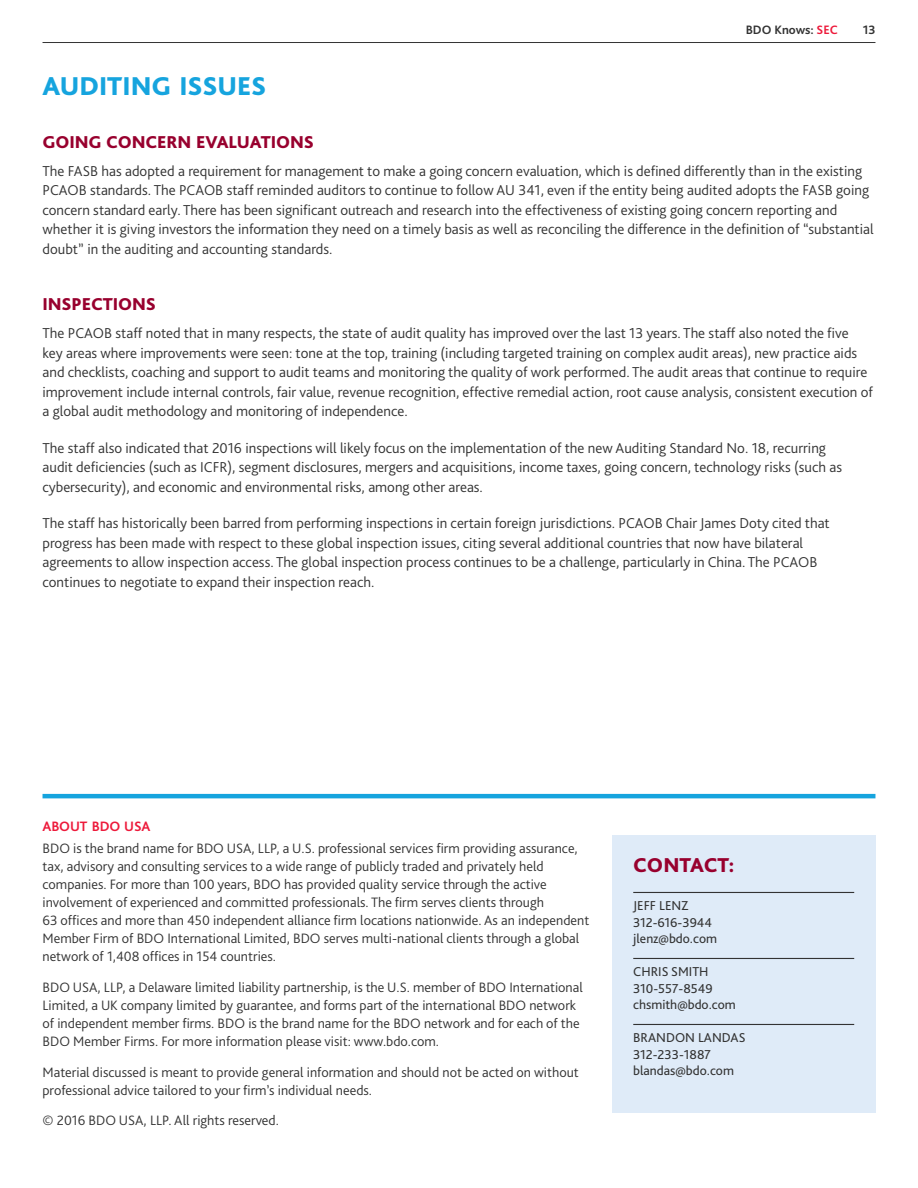
<style>
.page{position:relative;width:918px;height:1188px;background:#fff}
.page>*{position:absolute;margin:0;border:0;box-sizing:border-box;transform-origin:0 0}
.t1{font:800 27px "Bliss Pro";letter-spacing:-.005em;color:#16a4de}
.t2{font:800 21px "Bliss Pro";color:#98002e}
.t3{font:800 18px "Bliss Pro";letter-spacing:-.005em;color:#98002e}
.t4{font:300 15px/19.5px "Bliss Pro";color:#333}
.t5{font:300 14.25px/18px "Bliss Pro";color:#333}
.t6{font:700 14.25px "Bliss Pro";letter-spacing:-.01em;color:#ed1a3b}
.t7{font:13.5px/16.5px "Bliss Pro";color:#333}
.t8{font:700 12.75px "Bliss Pro";color:#333}
.s1{color:#ed1a3b}
</style>
<div class="page">
<hr style="left:43px;top:42px;width:832px;height:1px;background:#333">
<div style="left:612px;top:835px;width:263px;height:278px;background:#dfebf8"></div>
<hr style="left:633px;top:892px;width:221px;height:1px;background:#333">
<hr style="left:633px;top:958px;width:221px;height:1px;background:#333">
<hr style="left:633px;top:1024px;width:221px;height:1px;background:#333">
<hr style="left:43px;top:794px;width:832px;height:4px;background:#16a4de">
<h1 class="t1" style="left:43px;top:70px;width:225px">AUDITING ISSUES</h1>
<p class="t8" style="left:746px;top:22px;width:94px">BDO Knows: <span class="s1">SEC</span></p>
<p class="t8" style="left:863px;top:22px;width:14px">13</p>
<p class="t3" style="left:43px;top:131px;width:273px">GOING CONCERN EVALUATIONS</p>
<p class="t4" style="left:43px;top:161px;width:833px">The FASB has adopted a requirement for management to make a going concern evaluation, which is defined differently than in the existing PCAOB standards. The PCAOB staff reminded auditors to continue to follow AU 341, even if the entity being audited adopts the FASB going concern standard early. There has been significant outreach and research into the effectiveness of existing going concern reporting and whether it is giving investors the information they need on a timely basis as well as reconciling the difference in the definition of “substantial doubt” in the auditing and accounting standards.</p>
<p class="t3" style="left:43px;top:293px;width:115px">INSPECTIONS</p>
<p class="t4" style="left:43px;top:323px;width:832px">The PCAOB staff noted that in many respects, the state of audit quality has improved over the last 13 years. The staff also noted the five<br>key areas where improvements were seen: tone at the top, training (including targeted training on complex audit areas), new practice aids and checklists, coaching and support to audit teams and monitoring the quality of work performed. The audit areas that continue to require improvement include internal controls, fair value, revenue recognition, effective remedial action, root cause analysis, consistent execution of a global audit methodology and monitoring of independence.</p>
<p class="t4" style="left:43px;top:438px;width:801px">The staff also indicated that 2016 inspections will likely focus on the implementation of the new Auditing Standard No. 18, recurring audit deficiencies (such as ICFR), segment disclosures, mergers and acquisitions, income taxes, going concern, technology risks (such as cybersecurity), and economic and environmental risks, among other areas.</p>
<p class="t4" style="left:43px;top:513px;width:789px">The staff has historically been barred from performing inspections in certain foreign jurisdictions. PCAOB Chair James Doty cited that progress has been made with respect to these global inspection issues, citing several additional countries that now have bilateral agreements to allow inspection access. The global inspection process continues to be a challenge, particularly in China. The PCAOB continues to negotiate to expand their inspection reach.</p>
<p class="t6" style="left:43px;top:817px;width:110px">ABOUT BDO USA</p>
<p class="t5" style="left:43px;top:839px;width:548px">BDO is the brand name for BDO USA, LLP, a U.S. professional services firm providing assurance, tax, advisory and consulting services to a wide range of publicly traded and privately held companies. For more than 100 years, BDO has provided quality service through the active involvement of experienced and committed professionals. The firm serves clients through<br>63 offices and more than 450 independent alliance firm locations nationwide. As an independent Member Firm of BDO International Limited, BDO serves multi-national clients through a global network of 1,408 offices in 154 countries.</p>
<p class="t5" style="left:43px;top:978px;width:542px">BDO USA, LLP, a Delaware limited liability partnership, is the U.S. member of BDO International Limited, a UK company limited by guarantee, and forms part of the international BDO network of independent member firms. BDO is the brand name for the BDO network and for each of the BDO Member Firms. For more information please visit: www.bdo.com.</p>
<p class="t5" style="left:43px;top:1063px;width:538px">Material discussed is meant to provide general information and should not be acted on without professional advice tailored to your firm’s individual needs.</p>
<p class="t5" style="left:43px;top:1111px;width:238px">© 2016 BDO USA, LLP. All rights reserved.</p>
<h2 class="t2" style="left:633px;top:852px;width:103px">CONTACT:</h2>
<p class="t7" style="left:633px;top:897px;width:85px">JEFF LENZ<br>312-616-3944 jlenz@bdo.com</p>
<p class="t7" style="left:633px;top:963px;width:104px">CHRIS SMITH<br>310-557-8549 chsmith@bdo.com</p>
<p class="t7" style="left:633px;top:1029px;width:114px">BRANDON LANDAS<br>312-233-1887 blandas@bdo.com</p>
</div>
